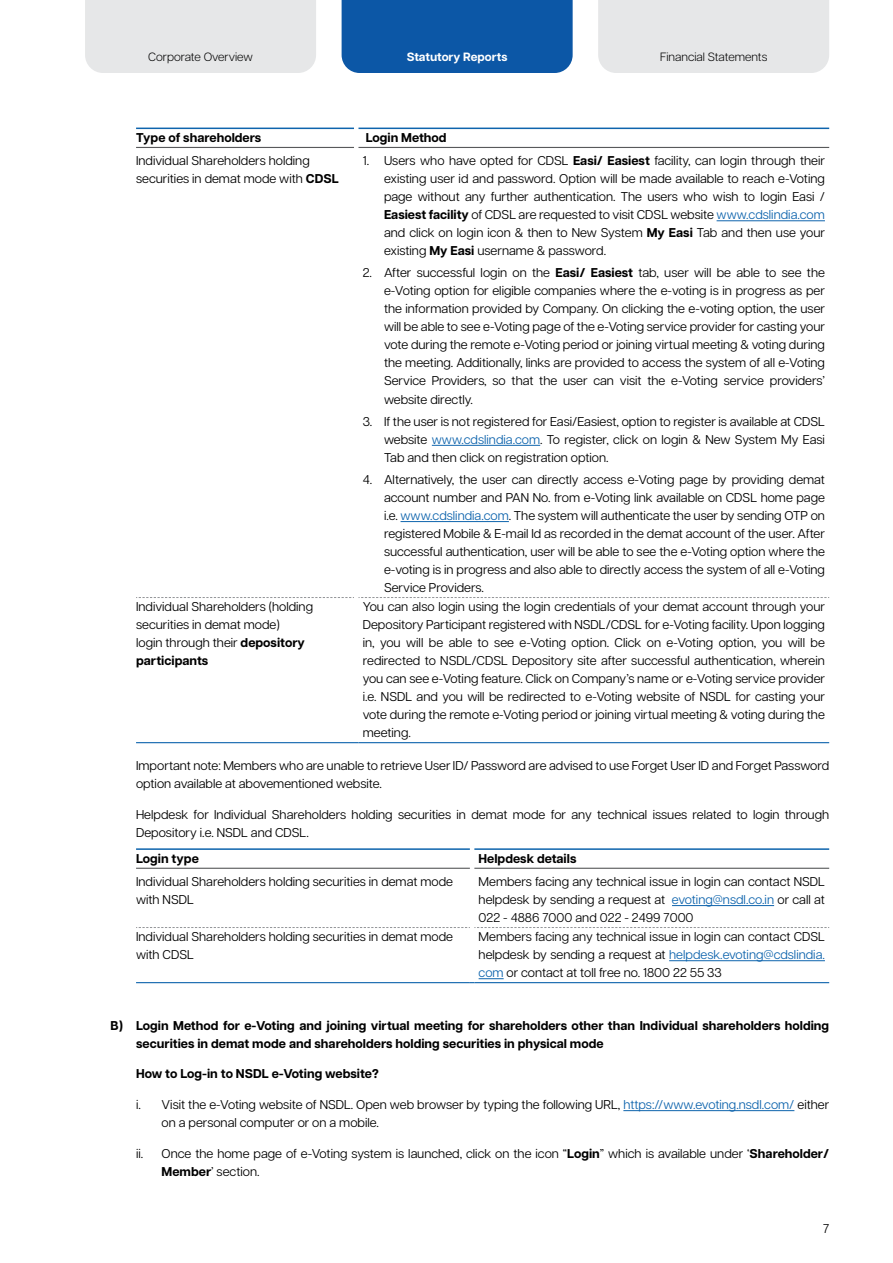
<style>
.page{position:relative;width:893px;height:1263px;background:#fff}
.page>*{position:absolute;margin:0;border:0;box-sizing:border-box;transform-origin:0 0}
.t1{font:12.75px/18px "Articulat CF";color:#000}
.t2{font:700 12.75px/18px "Articulat CF";color:#000}
.t3{font:300 12px "Articulat CF";color:#000}
.t4{font:700 12px "Articulat CF";color:#fff}
.s1{font-weight:700}
.s2{color:#0e64ad}
</style>
<div class="page">
<div style="left:342px;top:0;width:231px;height:73px;background:#0c57a6"></div>
<div style="left:85px;top:0;width:231px;height:73px;background:#e6e7e8"></div>
<div style="left:598px;top:0;width:231px;height:73px;background:#e6e7e8"></div>
<hr style="left:136px;top:128px;width:218px;height:1px;background:#0e64ad">
<hr style="left:358px;top:128px;width:471px;height:1px;background:#0e64ad">
<hr style="left:136px;top:147px;width:218px;height:1px;background:#58595b">
<hr style="left:358px;top:147px;width:471px;height:1px;background:#58595b">
<hr style="left:136px;top:742px;width:218px;height:1px;background:#0e64ad">
<hr style="left:358px;top:742px;width:471px;height:1px;background:#0e64ad">
<svg style="left:136px;top:597px;width:693px;height:1px"></svg>
<hr style="left:717px;top:220px;width:108px;height:1px;background:#0e64ad">
<hr style="left:432px;top:445px;width:108px;height:1px;background:#0e64ad">
<hr style="left:401px;top:521px;width:108px;height:1px;background:#0e64ad">
<hr style="left:136px;top:848px;width:334px;height:2px;background:#0e64ad">
<hr style="left:474px;top:848px;width:355px;height:2px;background:#0e64ad">
<hr style="left:136px;top:868px;width:334px;height:1px;background:#58595b">
<hr style="left:474px;top:868px;width:355px;height:1px;background:#58595b">
<hr style="left:136px;top:982px;width:334px;height:1px;background:#0e64ad">
<hr style="left:474px;top:982px;width:355px;height:1px;background:#0e64ad">
<svg style="left:136px;top:927px;width:693px;height:1px"></svg>
<hr style="left:672px;top:905px;width:102px;height:1px;background:#0e64ad">
<hr style="left:669px;top:960px;width:156px;height:1px;background:#0e64ad">
<svg style="left:470px;top:978px;width:34px;height:5px"></svg>
<hr style="left:623px;top:1110px;width:171px;height:1px;background:#0e64ad">
<p class="t3" style="left:148px;top:48px;width:106px">Corporate Overview</p>
<p class="t4" style="left:407px;top:48px;width:102px">Statutory Reports</p>
<p class="t3" style="left:660px;top:48px;width:109px">Financial Statements</p>
<p class="t2" style="left:136px;top:128px;width:127px">Type of shareholders</p>
<p class="t2" style="left:366px;top:128px;width:82px">Login Method</p>
<p class="t1" style="left:136px;top:151px;width:204px">Individual Shareholders holding securities in demat mode with <span class="s1">CDSL</span></p>
<p class="t1" style="left:384px;top:151px;width:443px;text-align:justify;text-indent:-21px">1. Users who have opted for CDSL <span class="s1">Easi/ Easiest</span> facility, can login through their existing user id and password. Option will be made available to reach e-Voting page without any further authentication. The users who wish to login Easi / <span class="s1">Easiest facility</span> of CDSL are requested to visit CDSL website <span class="s2">www.cdslindia.com </span>and click on login icon &amp; then to New System <span class="s1">My Easi</span> Tab and then use your existing <span class="s1">My Easi</span> username &amp; password.</p>
<p class="t1" style="left:384px;top:263px;width:443px;text-align:justify;text-indent:-21px">2. After successful login on the <span class="s1">Easi/ Easiest</span> tab, user will be able to see the e-Voting option for eligible companies where the e-voting is in progress as per the information provided by Company. On clicking the e-voting option, the user will be able to see e-Voting page of the e-Voting service provider for casting your vote during the remote e-Voting period or joining virtual meeting &amp; voting during the meeting. Additionally, links are provided to access the system of all e-Voting Service Providers, so that the user can visit the e-Voting service providers’ website directly.</p>
<p class="t1" style="left:384px;top:411px;width:442px;text-align:justify;text-indent:-21px">3. If the user is not registered for Easi/Easiest, option to register is available at CDSL website <span class="s2">www.cdslindia.com</span>. To register, click on login &amp; New System My Easi Tab and then click on registration option.</p>
<p class="t1" style="left:384px;top:470px;width:443px;text-align:justify;text-indent:-21px">4. Alternatively, the user can directly access e-Voting page by providing demat account number and PAN No. from e-Voting link available on CDSL home page i.e. <span class="s2">www.cdslindia.com</span>. The system will authenticate the user by sending OTP on registered Mobile &amp; E-mail Id as recorded in the demat account of the user. After successful authentication, user will be able to see the e-Voting option where the e-voting is in progress and also able to directly access the system of all e-Voting Service Providers.</p>
<p class="t1" style="left:136px;top:597px;width:179px">Individual Shareholders (holding securities in demat mode)<br>login through their <span class="s1">depository participants</span></p>
<p class="t1" style="left:363px;top:597px;width:464px;text-align:justify">You can also login using the login credentials of your demat account through your Depository Participant registered with NSDL/CDSL for e-Voting facility. Upon logging in, you will be able to see e-Voting option. Click on e-Voting option, you will be redirected to NSDL/CDSL Depository site after successful authentication, wherein you can see e-Voting feature. Click on Company’s name or e-Voting service provider i.e. NSDL and you will be redirected to e-Voting website of NSDL for casting your vote during the remote e-Voting period or joining virtual meeting &amp; voting during the meeting.</p>
<p class="t1" style="left:136px;top:756px;width:695px">Important note: Members who are unable to retrieve User ID/ Password are advised to use Forget User ID and Forget Password option available at abovementioned website.</p>
<p class="t1" style="left:136px;top:804px;width:695px">Helpdesk for Individual Shareholders holding securities in demat mode for any technical issues related to login through<br>Depository i.e. NSDL and CDSL.</p>
<p class="t2" style="left:136px;top:849px;width:64px">Login type</p>
<p class="t2" style="left:479px;top:849px;width:99px">Helpdesk details</p>
<p class="t1" style="left:136px;top:872px;width:318px">Individual Shareholders holding securities in demat mode with NSDL</p>
<p class="t1" style="left:479px;top:872px;width:348px;text-align:justify">Members facing any technical issue in login can contact NSDL helpdesk by sending a request at <span class="s2">evoting@nsdl.co.in</span> or call at 022 - 4886 7000 and 022 - 2499 7000</p>
<p class="t1" style="left:136px;top:927px;width:318px">Individual Shareholders holding securities in demat mode with CDSL</p>
<p class="t1" style="left:479px;top:927px;width:348px;text-align:justify">Members facing any technical issue in login can contact CDSL helpdesk by sending a request at <span class="s2">helpdesk.evoting@cdslindia. com</span> or contact at toll free no. 1800 22 55 33</p>
<p class="t2" style="left:136px;top:1016px;width:695px;text-indent:-26px">B) Login Method for e-Voting and joining virtual meeting for shareholders other than Individual shareholders holding securities in demat mode and shareholders holding securities in physical mode</p>
<p class="t2" style="left:136px;top:1064px;width:245px">How to Log-in to NSDL e-Voting website?</p>
<p class="t1" style="left:162px;top:1095px;width:669px;text-indent:-26px">i. Visit the e-Voting website of NSDL. Open web browser by typing the following URL, <span class="s2">https://www.evoting.nsdl.com/</span> either on a personal computer or on a mobile.</p>
<p class="t1" style="left:162px;top:1143px;width:669px;text-indent:-26px">ii. Once the home page of e-Voting system is launched, click on the icon “<span class="s1">Login</span>” which is available under ‘<span class="s1">Shareholder/<br>Member</span>’ section.</p>
<p class="t1" style="left:823px;top:1218px;width:8px">7</p>
</div>
